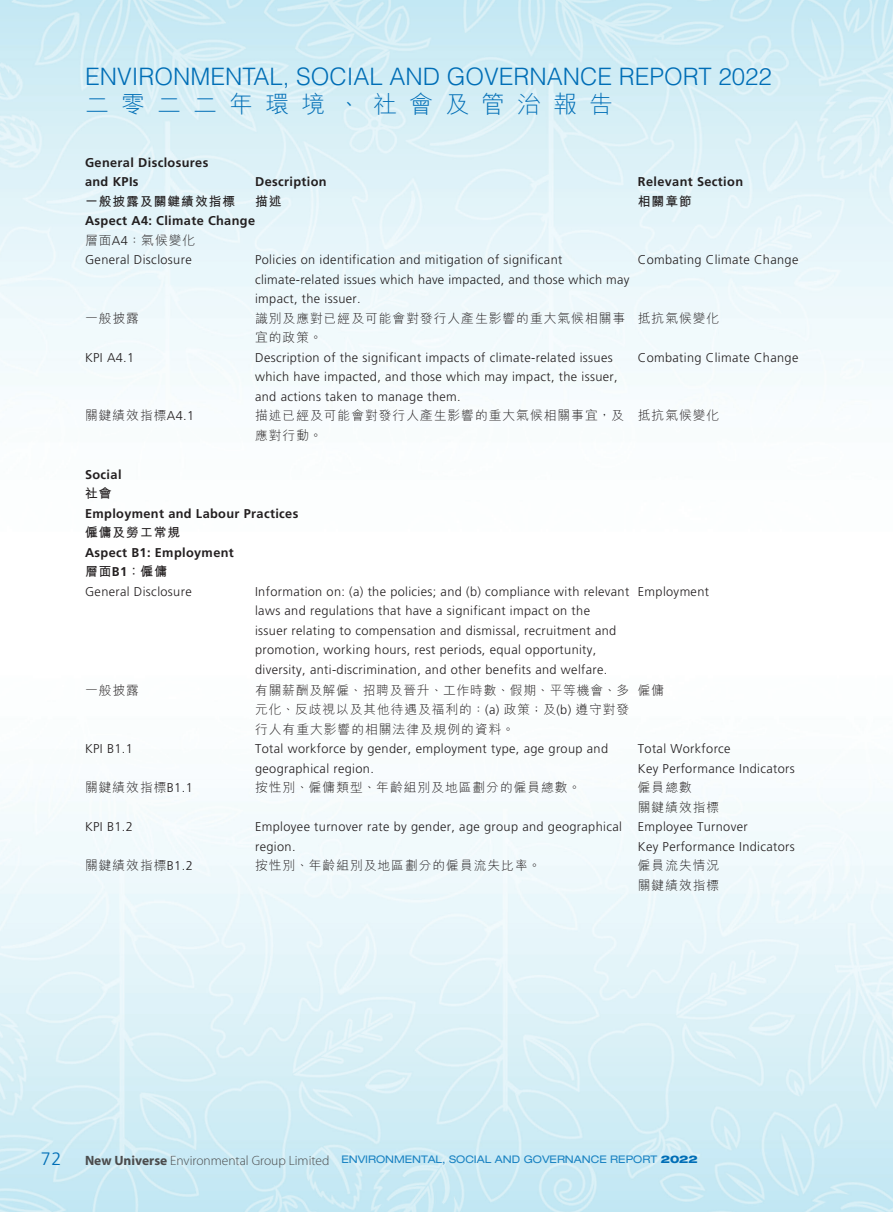
<style>
.page{position:relative;width:893px;height:1212px;background:#fff}
.page>*{position:absolute;margin:0;border:0;box-sizing:border-box;transform-origin:0 0}
.t1{font:300 24px "Helvetica LT Std";color:#006eb6}
.t2{font:300 24px "M Hei HK";letter-spacing:.5em;color:#006eb6}
.t3{font:300 18px "Frutiger LT Std";color:#006eb6}
._50_Table_txt{font:300 12.75px/19.5px "Frutiger LT Std";letter-spacing:.03em;color:#231f20}
._50_Table_txt-2{font:300 12.75px/19.5px "M Hei HK";letter-spacing:.08em;color:#231f20}
._50_Table_txt-3{font:700 12.75px "Frutiger LT Std";letter-spacing:.03em;color:#231f20}
._50_Table_txt-4{font:700 12.75px "M Hei HK";letter-spacing:.08em;color:#231f20}
.t4{font:expanded 10.5px "Helvetica Neue LT Std";color:#1982c2}
.s1{font-family:"Frutiger LT Std"}
.s2{font-family:"Myriad Pro";font-weight:700;font-stretch:normal;font-size:13.5px;color:#4b4c4d}
.s3{font-family:"Myriad Pro";font-weight:300;font-stretch:normal;font-size:13.5px;color:#4b4c4d}
.s4{font-weight:800;color:#006eb6}
</style>
<div class="page">
<img style="left:0;top:0;width:893px;height:1212px">
<h1 class="t1" style="left:85px;top:61px;width:688px">ENVIRONMENTAL, SOCIAL AND GOVERNANCE REPORT 2022</h1>
<h1 class="t2" style="left:85px;top:88px;width:529px">二零二二年環境、社會及管治報告</h1>
<p class="_50_Table_txt-3" style="left:85px;top:155px;width:125px">General Disclosures</p>
<p class="_50_Table_txt-3" style="left:85px;top:174px;width:55px">and KPIs</p>
<p class="_50_Table_txt-3" style="left:255px;top:174px;width:73px">Description</p>
<p class="_50_Table_txt-3" style="left:638px;top:174px;width:107px">Relevant Section</p>
<p class="_50_Table_txt-4" style="left:85px;top:192px;width:152px">一般披露及關鍵績效指標</p>
<p class="_50_Table_txt-4" style="left:255px;top:192px;width:28px">描述</p>
<p class="_50_Table_txt-4" style="left:638px;top:192px;width:55px">相關章節</p>
<p class="_50_Table_txt-3" style="left:85px;top:213px;width:172px">Aspect A4: Climate Change</p>
<p class="_50_Table_txt-2" style="left:85px;top:230px;width:112px">層面<span class="s1">A4</span>：氣候變化</p>
<p class="_50_Table_txt" style="left:85px;top:250px;width:108px">General Disclosure</p>
<p class="_50_Table_txt" style="left:255px;top:250px;width:376px">Policies on identification and mitigation of significant climate-related issues which have impacted, and those which may impact, the issuer.</p>
<p class="_50_Table_txt" style="left:638px;top:250px;width:162px">Combating Climate Change</p>
<p class="_50_Table_txt-2" style="left:85px;top:308px;width:55px">一般披露</p>
<p class="_50_Table_txt-2" style="left:255px;top:308px;width:372px">識別及應對已經及可能會對發行人產生影響的重大氣候相關事宜的政策。</p>
<p class="_50_Table_txt-2" style="left:638px;top:308px;width:83px">抵抗氣候變化</p>
<p class="_50_Table_txt" style="left:85px;top:348px;width:51px">KPI A4.1</p>
<p class="_50_Table_txt" style="left:255px;top:348px;width:364px">Description of the significant impacts of climate-related issues which have impacted, and those which may impact, the issuer, and actions taken to manage them.</p>
<p class="_50_Table_txt" style="left:638px;top:348px;width:162px">Combating Climate Change</p>
<p class="_50_Table_txt-2" style="left:85px;top:405px;width:111px">關鍵績效指標<span class="s1">A4.1</span></p>
<p class="_50_Table_txt-2" style="left:255px;top:405px;width:370px">描述已經及可能會對發行人產生影響的重大氣候相關事宜，及應對行動。</p>
<p class="_50_Table_txt-2" style="left:638px;top:405px;width:83px">抵抗氣候變化</p>
<p class="_50_Table_txt-3" style="left:85px;top:467px;width:38px">Social</p>
<p class="_50_Table_txt-4" style="left:85px;top:484px;width:28px">社會</p>
<p class="_50_Table_txt-3" style="left:85px;top:506px;width:215px">Employment and Labour Practices</p>
<p class="_50_Table_txt-4" style="left:85px;top:523px;width:97px">僱傭及勞工常規</p>
<p class="_50_Table_txt-3" style="left:85px;top:545px;width:150px">Aspect B1: Employment</p>
<p class="_50_Table_txt-4" style="left:85px;top:562px;width:84px">層面<span class="s1">B1</span>：僱傭</p>
<p class="_50_Table_txt" style="left:85px;top:582px;width:108px">General Disclosure</p>
<p class="_50_Table_txt" style="left:255px;top:582px;width:376px">Information on: (a) the policies; and (b) compliance with relevant laws and regulations that have a significant impact on the<br>issuer relating to compensation and dismissal, recruitment and promotion, working hours, rest periods, equal opportunity, diversity, anti-discrimination, and other benefits and welfare.</p>
<p class="_50_Table_txt" style="left:638px;top:582px;width:73px">Employment</p>
<p class="_50_Table_txt-2" style="left:85px;top:680px;width:55px">一般披露</p>
<p class="_50_Table_txt-2" style="left:255px;top:680px;width:376px;text-align:justify">有關薪酬及解僱、招聘及晉升、工作時數、假期、平等機會、多元化、反歧視以及其他待遇及福利的：<span class="s1">(a)</span> 政策；及<span class="s1">(b)</span> 遵守對發行人有重大影響的相關法律及規例的資料。</p>
<p class="_50_Table_txt-2" style="left:638px;top:680px;width:28px">僱傭</p>
<p class="_50_Table_txt" style="left:85px;top:739px;width:49px">KPI B1.1</p>
<p class="_50_Table_txt" style="left:255px;top:739px;width:354px">Total workforce by gender, employment type, age group and geographical region.</p>
<p class="_50_Table_txt" style="left:638px;top:739px;width:94px">Total Workforce</p>
<p class="_50_Table_txt" style="left:638px;top:759px;width:158px">Key Performance Indicators</p>
<p class="_50_Table_txt-2" style="left:85px;top:777px;width:109px">關鍵績效指標<span class="s1">B1.1</span></p>
<p class="_50_Table_txt-2" style="left:255px;top:777px;width:327px">按性別、僱傭類型、年齡組別及地區劃分的僱員總數。</p>
<p class="_50_Table_txt-2" style="left:638px;top:777px;width:55px">僱員總數</p>
<p class="_50_Table_txt-2" style="left:638px;top:797px;width:83px">關鍵績效指標</p>
<p class="_50_Table_txt" style="left:85px;top:817px;width:49px">KPI B1.2</p>
<p class="_50_Table_txt" style="left:255px;top:817px;width:368px">Employee turnover rate by gender, age group and geographical region.</p>
<p class="_50_Table_txt" style="left:638px;top:817px;width:111px">Employee Turnover</p>
<p class="_50_Table_txt" style="left:638px;top:837px;width:158px">Key Performance Indicators</p>
<p class="_50_Table_txt-2" style="left:85px;top:855px;width:109px">關鍵績效指標<span class="s1">B1.2</span></p>
<p class="_50_Table_txt-2" style="left:255px;top:855px;width:287px">按性別、年齡組別及地區劃分的僱員流失比率。</p>
<p class="_50_Table_txt-2" style="left:638px;top:855px;width:83px">僱員流失情況</p>
<p class="_50_Table_txt-2" style="left:638px;top:875px;width:83px">關鍵績效指標</p>
<h2 class="t3" style="left:41px;top:1149px;width:22px">72</h2>
<p class="t4" style="left:85px;top:1153px;width:614px"><span class="s2">New Universe</span> <span class="s3">Environmental Group Limited</span> ENVIRONMENTAL, SOCIAL AND GOVERNANCE REPORT <span class="s4">2022</span></p>
</div>
